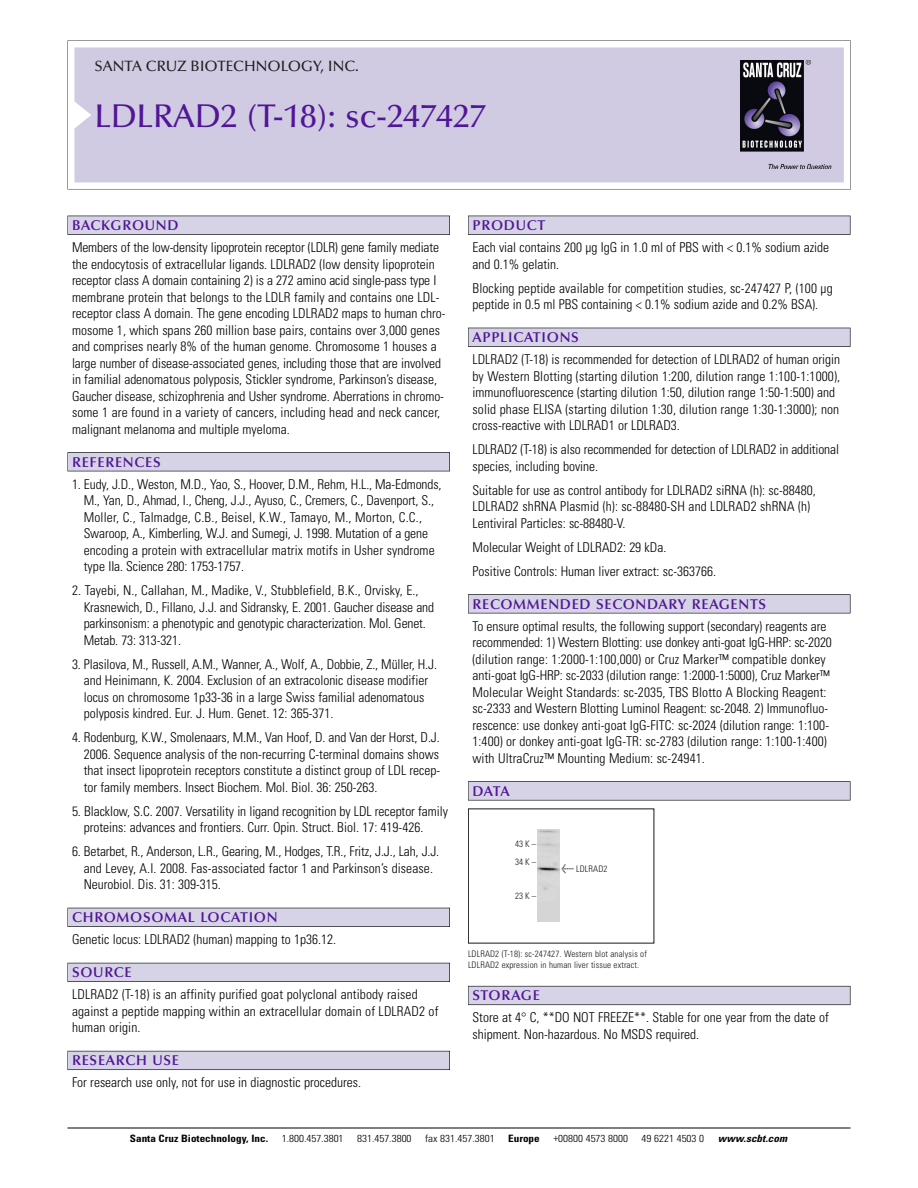
<style>
.page{position:relative;width:918px;height:1188px;background:#fff}
.page>*{position:absolute;margin:0;border:0;box-sizing:border-box;transform-origin:0 0}
.t1{font:500 33px "Optima";color:#511695}
.t2{font:500 15px "Optima";color:#231f20}
.t3{font:600 14.25px "Optima";letter-spacing:.05em;color:#511695}
.t4{font:300 condensed 13.5px/16.5px "Univers";color:#000}
.t5{font:300 condensed 10.2px "Univers";color:#000;scale:1.1 1}
.t6{font:700 condensed 10.2px "Univers";color:#000;scale:1.1 1}
.t7{font:italic 700 condensed 10.2px "Univers";letter-spacing:.005em;color:#000;scale:1.1 1}
.t8{font:9px/10.5px "Univers Condensed Light+DAUPUZ";letter-spacing:.015em;color:#191919}
.s1{font-family:"Meta Plus Book Roman+AMDTAZ";font-size:10.5px}
</style>
<div class="page">
<svg style="left:68px;top:40px;width:783px;height:149px"></svg>
<div style="left:74px;top:47px;width:770px;height:135px;background:#d1cae3"></div>
<img style="left:741px;top:60px;width:90px;height:108px">
<div style="left:68px;top:216px;width:382px;height:19px;background:#525155"></div>
<div style="left:68px;top:216px;width:381px;height:18px;background:#d7d3e7"></div>
<div style="left:68px;top:452px;width:382px;height:19px;background:#525155"></div>
<div style="left:68px;top:453px;width:381px;height:18px;background:#d7d3e7"></div>
<div style="left:68px;top:908px;width:382px;height:19px;background:#525158"></div>
<div style="left:68px;top:908px;width:381px;height:18px;background:#d7d3e7"></div>
<div style="left:68px;top:963px;width:382px;height:19px;background:#54535a"></div>
<div style="left:68px;top:963px;width:381px;height:18px;background:#d7d3e7"></div>
<div style="left:68px;top:1051px;width:382px;height:19px;background:#5b5a62"></div>
<div style="left:68px;top:1051px;width:381px;height:18px;background:#d7d3e7"></div>
<div style="left:468px;top:216px;width:382px;height:19px;background:#525155"></div>
<div style="left:468px;top:216px;width:382px;height:18px;background:#d7d3e7"></div>
<div style="left:468px;top:328px;width:382px;height:19px;background:#515055"></div>
<div style="left:468px;top:328px;width:382px;height:18px;background:#d7d3e7"></div>
<div style="left:468px;top:594px;width:382px;height:19px;background:#545357"></div>
<div style="left:468px;top:595px;width:382px;height:18px;background:#d7d3e7"></div>
<div style="left:468px;top:781px;width:382px;height:19px;background:#575759"></div>
<div style="left:468px;top:782px;width:382px;height:18px;background:#d7d3e7"></div>
<div style="left:468px;top:986px;width:382px;height:19px;background:#66646e"></div>
<div style="left:468px;top:986px;width:382px;height:18px;background:#d7d3e7"></div>
<hr style="left:68px;top:1128px;width:782px;height:1px;background:#000">
<img style="left:537px;top:830px;width:22px;height:92px">
<p class="t2" style="left:94px;top:61px;width:266px">SANTA CRUZ BIOTECHNOLOGY, INC.</p>
<h1 class="t1" style="left:94px;top:103px;width:393px">LDLRAD2 (T-18): sc-247427</h1>
<p class="t3" style="left:72px;top:219px;width:108px">BACKGROUND</p>
<p class="t4" style="left:72px;top:240px;width:375px">Members of the low-density lipoprotein receptor (LDLR) gene family mediate the endocytosis of extracellular ligands. LDLRAD2 (low density lipoprotein receptor class A domain containing 2) is a 272 amino acid single-pass type I membrane protein that belongs to the LDLR family and contains one LDL&shy;receptor class A domain. The gene encoding LDLRAD2 maps to human chro&shy;mosome 1, which spans 260 million base pairs, contains over 3,000 genes and comprises nearly 8% of the human genome. Chromosome 1 houses a large number of disease-associated genes, including those that are involved in familial adenomatous polyposis, Stickler syndrome, Parkinson’s disease, Gaucher disease, schizophrenia and Usher syndrome. Aberrations in chromo&shy;some 1 are found in a variety of cancers, including head and neck cancer, malignant melanoma and multiple myeloma.</p>
<p class="t3" style="left:72px;top:456px;width:90px">REFERENCES</p>
<p class="t4" style="left:84px;top:477px;width:359px;text-indent:-12px">1. Eudy, J.D., Weston, M.D., Yao, S., Hoover, D.M., Rehm, H.L., Ma-Edmonds, M., Yan, D., Ahmad, I., Cheng, J.J., Ayuso, C., Cremers, C., Davenport, S., Moller, C., Talmadge, C.B., Beisel, K.W., Tamayo, M., Morton, C.C., Swaroop, A., Kimberling, W.J. and Sumegi, J. 1998. Mutation of a gene encoding a protein with extracellular matrix motifs in Usher syndrome type IIa. Science 280: 1753-1757.</p>
<p class="t4" style="left:84px;top:583px;width:352px;text-indent:-12px">2. Tayebi, N., Callahan, M., Madike, V., Stubblefield, B.K., Orvisky, E., Krasnewich, D., Fillano, J.J. and Sidransky, E. 2001. Gaucher disease and parkinsonism: a phenotypic and genotypic characterization. Mol. Genet.<br>Metab. 73: 313-321.</p>
<p class="t4" style="left:84px;top:657px;width:355px;text-indent:-12px">3. Plasilova, M., Russell, A.M., Wanner, A., Wolf, A., Dobbie, Z., Müller, H.J. and Heinimann, K. 2004. Exclusion of an extracolonic disease modifier locus on chromosome 1p33-36 in a large Swiss familial adenomatous polyposis kindred. Eur. J. Hum. Genet. 12: 365-371.</p>
<p class="t4" style="left:84px;top:730px;width:358px;text-align:justify;text-indent:-12px">4. Rodenburg, K.W., Smolenaars, M.M., Van Hoof, D. and Van der Horst, D.J.<br>2006. Sequence analysis of the non-recurring C-terminal domains shows that insect lipoprotein receptors constitute a distinct group of LDL recep&shy;tor family members. Insect Biochem. Mol. Biol. 36: 250-263.</p>
<p class="t4" style="left:84px;top:804px;width:366px;text-indent:-12px">5. Blacklow, S.C. 2007. Versatility in ligand recognition by LDL receptor family proteins: advances and frontiers. Curr. Opin. Struct. Biol. 17: 419-426.</p>
<p class="t4" style="left:84px;top:844px;width:357px;text-indent:-12px">6. Betarbet, R., Anderson, L.R., Gearing, M., Hodges, T.R., Fritz, J.J., Lah, J.J. and Levey, A.I. 2008. Fas-associated factor 1 and Parkinson’s disease.<br>Neurobiol. Dis. 31: 309-315.</p>
<p class="t3" style="left:72px;top:912px;width:207px">CHROMOSOMAL LOCATION</p>
<p class="t4" style="left:72px;top:932px;width:266px">Genetic locus: LDLRAD2 (human) mapping to 1p36.12.</p>
<p class="t3" style="left:72px;top:967px;width:61px">SOURCE</p>
<p class="t4" style="left:72px;top:987px;width:368px">LDLRAD2 (T-18) is an affinity purified goat polyclonal antibody raised against a peptide mapping within an extracellular domain of LDLRAD2 of human origin.</p>
<p class="t3" style="left:72px;top:1055px;width:109px">RESEARCH USE</p>
<p class="t4" style="left:72px;top:1075px;width:290px">For research use only, not for use in diagnostic procedures.</p>
<p class="t3" style="left:473px;top:219px;width:74px">PRODUCT</p>
<p class="t4" style="left:473px;top:240px;width:358px">Each vial contains 200 µg IgG in 1.0 ml of PBS with &lt; 0.1% sodium azide and 0.1% gelatin.</p>
<p class="t4" style="left:473px;top:281px;width:362px">Blocking peptide available for competition studies, sc-247427 P, (100 µg peptide in 0.5 ml PBS containing &lt; 0.1% sodium azide and 0.2% BSA).</p>
<p class="t3" style="left:473px;top:332px;width:108px">APPLICATIONS</p>
<p class="t4" style="left:473px;top:352px;width:369px">LDLRAD2 (T-18) is recommended for detection of LDLRAD2 of human origin by Western Blotting (starting dilution 1:200, dilution range 1:100-1:1000), immunofluorescence (starting dilution 1:50, dilution range 1:50-1:500) and solid phase ELISA (starting dilution 1:30, dilution range 1:30-1:3000); non cross-reactive with LDLRAD1 or LDLRAD3.</p>
<p class="t4" style="left:473px;top:442px;width:368px">LDLRAD2 (T-18) is also recommended for detection of LDLRAD2 in additional species, including bovine.</p>
<p class="t4" style="left:473px;top:483px;width:345px">Suitable for use as control antibody for LDLRAD2 siRNA (h): sc-88480,<br>LDLRAD2 shRNA Plasmid (h): sc-88480-SH and LDLRAD2 shRNA (h)<br>Lentiviral Particles: sc-88480-V.</p>
<p class="t4" style="left:473px;top:536px;width:245px;line-height:24px">Molecular Weight of LDLRAD2: 29 kDa.<br>Positive Controls: Human liver extract: sc-363766.</p>
<p class="t3" style="left:473px;top:598px;width:295px">RECOMMENDED SECONDARY REAGENTS</p>
<p class="t4" style="left:473px;top:619px;width:361px">To ensure optimal results, the following support (secondary) reagents are recommended: 1) Western Blotting: use donkey anti-goat IgG-HRP: sc-2020 (dilution range: 1:2000-1:100,000) or Cruz Marker™ compatible donkey anti-goat IgG-HRP: sc-2033 (dilution range: 1:2000-1:5000), Cruz Marker™ Molecular Weight Standards: sc-2035, TBS Blotto A Blocking Reagent: sc-2333 and Western Blotting Luminol Reagent: sc-2048. 2) Immunofluo&shy;rescence: use donkey anti-goat IgG-FITC: sc-2024 (dilution range: 1:100- 1:400) or donkey anti-goat IgG-TR: sc-2783 (dilution range: 1:100-1:400) with UltraCruz™ Mounting Medium: sc-24941.</p>
<p class="t3" style="left:473px;top:785px;width:39px">DATA</p>
<p class="t8" style="left:515px;top:835px;width:22px;line-height:18.3px">43K–<br>34K–</p>
<p class="t8" style="left:515px;top:891px;width:22px">23K–</p>
<p class="t8" style="left:562px;top:865px;width:47px"><span class="s1">&lt;</span> LDLRAD2</p>
<p class="t8" style="left:468px;top:950px;width:180px">LDLRAD2 (T-18): sc-247427. Western blot analysis of<br>LDLRAD2 expression in human liver tissue extract.</p>
<p class="t3" style="left:473px;top:990px;width:69px">STORAGE</p>
<p class="t4" style="left:473px;top:1010px;width:358px">Store at 4° C, **DO NOT FREEZE**. Stable for one year from the date of shipment. Non-hazardous. No MSDS required.</p>
<p class="t6" style="left:130px;top:1135px;width:127px">Santa Cruz Biotechnology, Inc.</p>
<p class="t5" style="left:282px;top:1135px;width:58px">1.800.457.3801</p>
<p class="t5" style="left:357px;top:1135px;width:51px">831.457.3800</p>
<p class="t5" style="left:425px;top:1135px;width:65px">fax 831.457.3801</p>
<p class="t6" style="left:508px;top:1135px;width:30px">Europe</p>
<p class="t5" style="left:553px;top:1135px;width:69px">+00800 4573 8000</p>
<p class="t5" style="left:642px;top:1135px;width:58px">49 6221 4503 0</p>
<p class="t7" style="left:718px;top:1135px;width:64px">www.scbt.com</p>
</div>
